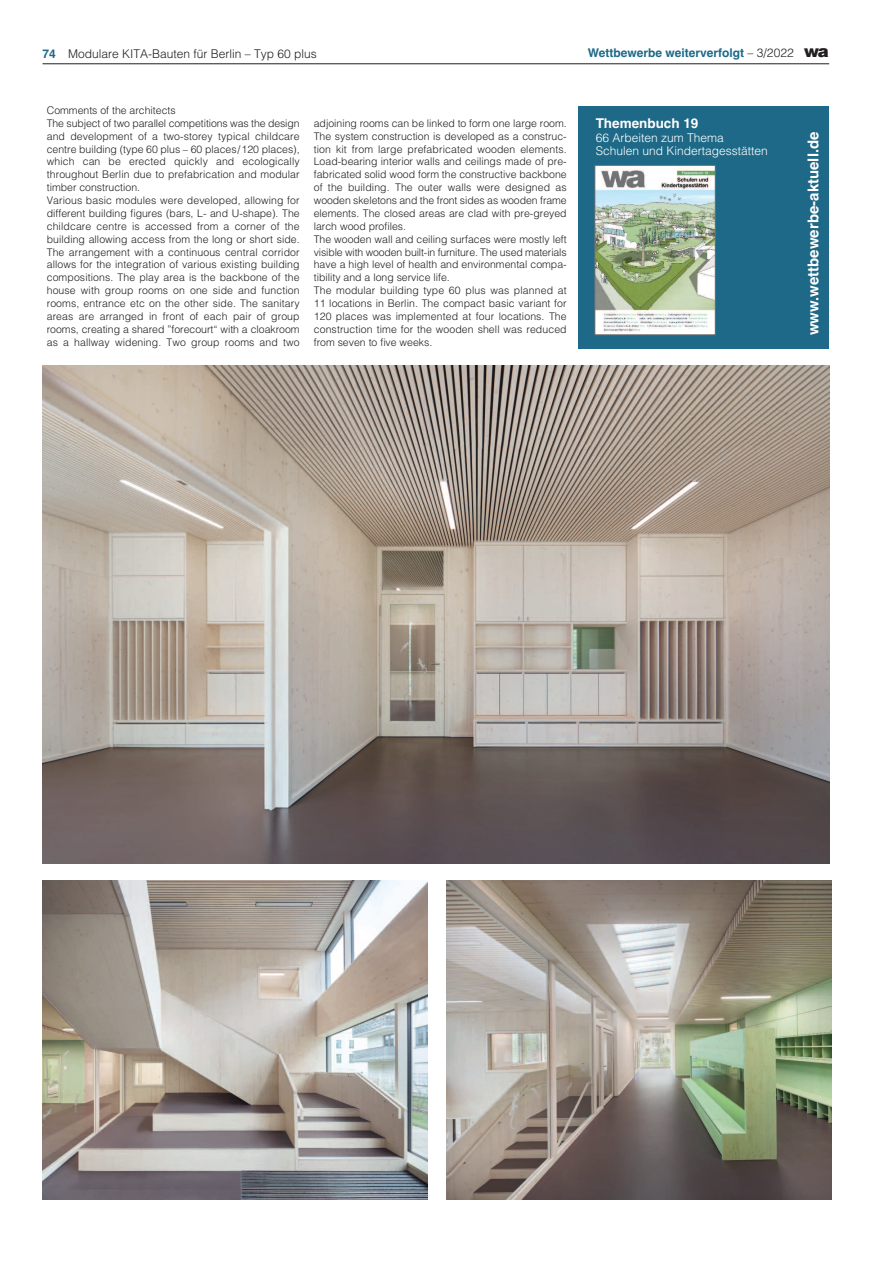
<style>
.page{position:relative;width:893px;height:1263px;background:#fff}
.page>*{position:absolute;margin:0;border:0;box-sizing:border-box;transform-origin:0 0}
.t1{font:700 15px "Helvetica";color:#fff}
.t2{font:700 13.5px "Helvetica";color:#fff}
.t3{font:300 12px/12.8px "Helvetica";color:#fff}
.t4{font:300 12px "Helvetica";color:#231f20}
.t5{font:700 12px "Helvetica";color:#1d6987}
.t6{font:300 10.5px/12.9px "Helvetica";letter-spacing:.01em;color:#231f20}
.s1{font-weight:700;color:#1d6987}
.s2{font-weight:300;color:#231f20}
.s3{font-weight:900;font-size:16.5px;color:#231f20}
</style>
<div class="page">
<hr style="left:43px;top:64px;width:786px;height:1px;background:#231f20">
<img style="left:43px;top:366px;width:786px;height:497px">
<img style="left:43px;top:880px;width:384px;height:319px">
<img style="left:446px;top:880px;width:385px;height:319px">
<div style="left:578px;top:106px;width:251px;height:243px;background:#1d6987"></div>
<img style="left:596px;top:167px;width:118px;height:166px">
<div style="left:594px;top:165px;width:122px;height:170px;border:1px solid #6f7073"></div>
<p class="t4" style="left:43px;top:43px;width:276px"><span class="s1">74</span> Modulare KITA-Bauten für Berlin – Typ 60 plus</p>
<p class="t5" style="left:588px;top:46px;width:242px">Wettbewerbe weiterverfolgt <span class="s2">– 3/2022</span> <span class="s3">wa</span></p>
<p class="t6" style="left:47px;top:103px;width:254px">Comments of the architects<br>The subject of two parallel competitions was the design and development of a two-storey typical childcare centre building (type 60 plus – 60 places/120 places), which can be erected quickly and ecologically throughout Berlin due to prefabrication and modular timber construction.<br>Various basic modules were developed, allowing for different building figures (bars, L- and U-shape). The childcare centre is accessed from a corner of the building allowing access from the long or short side.<br>The arrangement with a continuous central corridor allows for the integration of various existing building compositions. The play area is the backbone of the house with group rooms on one side and function rooms, entrance etc on the other side. The sanitary areas are arranged in front of each pair of group rooms, creating a shared ”forecourt“ with a cloakroom as a hallway widening. Two group rooms and two</p>
<p class="t6" style="left:314px;top:116px;width:254px">adjoining rooms can be linked to form one large room.<br>The system construction is developed as a construc&shy;tion kit from large prefabricated wooden elements.<br>Load-bearing interior walls and ceilings made of pre&shy;fabricated solid wood form the constructive backbone of the building. The outer walls were designed as wooden skeletons and the front sides as wooden frame elements. The closed areas are clad with pre-greyed larch wood profiles.<br>The wooden wall and ceiling surfaces were mostly left visible with wooden built-in furniture. The used materials have a high level of health and environmental compa&shy;tibility and a long service life.<br>The modular building type 60 plus was planned at 11 locations in Berlin. The compact basic variant for 120 places was implemented at four locations. The construction time for the wooden shell was reduced from seven to five weeks.</p>
<p class="t2" style="left:596px;top:115px;width:104px">Themenbuch 19</p>
<p class="t3" style="left:596px;top:131px;width:174px">66 Arbeiten zum Thema<br>Schulen und Kindertagesstätten</p>
<h1 class="t1" style="left:804px;top:335px;width:205px;rotate:-90deg">www.wettbewerbe-aktuell.de</h1>
</div>
